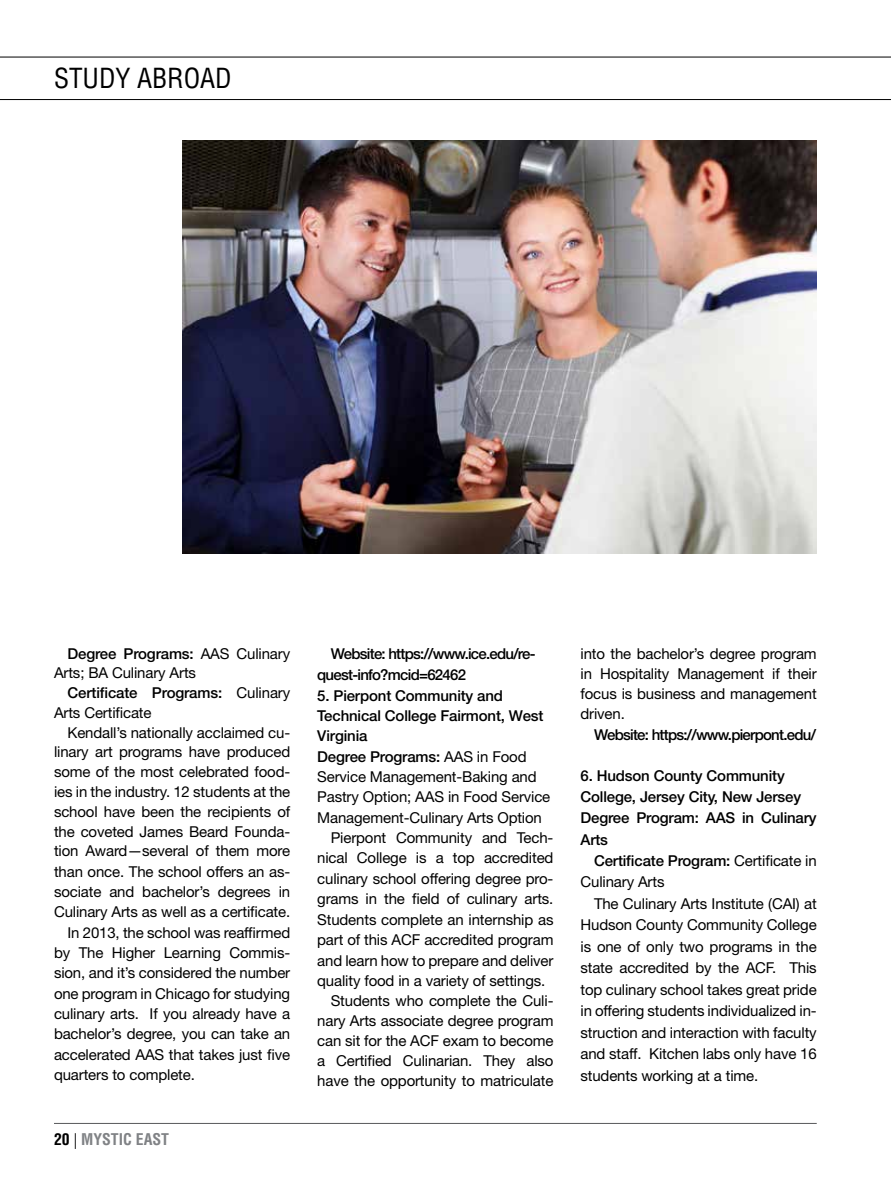
<style>
.page{position:relative;width:891px;height:1188px;background:#fff}
.page>*{position:absolute;margin:0;border:0;box-sizing:border-box;transform-origin:0 0}
.t1{font:condensed 27px "Helvetica LT Std";color:#000}
.t2{font:700 condensed 15.75px "Helvetica LT Std";color:#808285}
.t3{font:15px/21.5px "Helvetica Neue LT Std";letter-spacing:-.01em;color:#000}
.t4{font:500 15px/21.1px "Helvetica Neue LT Std";letter-spacing:-.01em;color:#000}
.t5{font:500 15px/21.6px "Helvetica Neue LT Std";letter-spacing:-.05em;color:#000}
.s1{font-weight:500}
.s2{color:#000}
.s3{font-weight:300;font-stretch:normal;color:#000}
.s4{font-weight:400}
</style>
<div class="page">
<hr style="left:54px;top:1123px;width:763px;height:1px;background:#58595b">
<hr style="left:0;top:57px;width:891px;height:1px;background:#000">
<hr style="left:0;top:99px;width:891px;height:1px;background:#000">
<img style="left:183px;top:140px;width:634px;height:414px">
<h1 class="t1" style="left:54px;top:61px;width:179px">STUDY ABROAD</h1>
<p class="t3" style="left:54px;top:643px;width:238px;line-height:19.8px;text-indent:14px"><span class="s1">Degree Programs:</span> AAS Culinary<br>Arts; BA Culinary Arts</p>
<p class="t3" style="left:54px;top:683px;width:238px;line-height:19.8px;text-indent:14px"><span class="s1">Certificate Programs:</span> Culinary<br>Arts Certificate</p>
<p class="t3" style="left:68px;top:721px;width:224px">Kendall’s nationally acclaimed cu-</p>
<p class="t3" style="left:54px;top:741px;width:238px">linary art programs have produced</p>
<p class="t3" style="left:54px;top:761px;width:238px">some of the most celebrated food-</p>
<p class="t3" style="left:54px;top:781px;width:238px">ies in the industry. 12 students at the</p>
<p class="t3" style="left:54px;top:800px;width:238px">school have been the recipients of</p>
<p class="t3" style="left:54px;top:820px;width:238px">the coveted James Beard Founda-</p>
<p class="t3" style="left:54px;top:840px;width:238px">tion Award—several of them more</p>
<p class="t3" style="left:54px;top:861px;width:238px">than once. The school offers an as-</p>
<p class="t3" style="left:54px;top:881px;width:238px">sociate and bachelor’s degrees in</p>
<p class="t3" style="left:54px;top:901px;width:238px">Culinary Arts as well as a certificate.</p>
<p class="t3" style="left:68px;top:922px;width:224px">In 2013, the school was reaffirmed</p>
<p class="t3" style="left:54px;top:942px;width:238px">by The Higher Learning Commis-</p>
<p class="t3" style="left:54px;top:962px;width:238px">sion, and it’s considered the number</p>
<p class="t3" style="left:54px;top:982px;width:238px">one program in Chicago for studying</p>
<p class="t3" style="left:54px;top:1003px;width:238px">culinary arts. If you already have a</p>
<p class="t3" style="left:54px;top:1023px;width:238px">bachelor’s degree, you can take an</p>
<p class="t3" style="left:54px;top:1043px;width:238px">accelerated AAS that takes just five</p>
<p class="t3" style="left:54px;top:1064px;width:142px">quarters to complete.</p>
<p class="t2" style="left:54px;top:1130px;width:117px"><span class="s2">20</span> <span class="s3">|</span> MYSTIC EAST</p>
<p class="t5" style="left:317px;top:642px;width:220px;text-indent:14px">Website: https://www.ice.edu/re&shy;quest-info?mcid=62462</p>
<p class="t4" style="left:317px;top:685px;width:187px">5. Pierpont Community and</p>
<p class="t4" style="left:317px;top:705px;width:228px">Technical College Fairmont, West</p>
<p class="t4" style="left:317px;top:725px;width:52px">Virginia</p>
<p class="t4" style="left:317px;top:745px;width:211px">Degree Programs: <span class="s4">AAS in Food</span></p>
<p class="t3" style="left:317px;top:766px;width:221px">Service Management-Baking and</p>
<p class="t3" style="left:317px;top:786px;width:235px">Pastry Option; AAS in Food Service</p>
<p class="t3" style="left:317px;top:806px;width:226px">Management-Culinary Arts Option</p>
<p class="t3" style="left:331px;top:827px;width:224px">Pierpont Community and Tech-</p>
<p class="t3" style="left:317px;top:847px;width:238px">nical College is a top accredited</p>
<p class="t3" style="left:317px;top:868px;width:238px">culinary school offering degree pro-</p>
<p class="t3" style="left:317px;top:888px;width:238px">grams in the field of culinary arts.</p>
<p class="t3" style="left:317px;top:909px;width:238px">Students complete an internship as</p>
<p class="t3" style="left:317px;top:929px;width:238px">part of this ACF accredited program</p>
<p class="t3" style="left:317px;top:950px;width:238px">and learn how to prepare and deliver</p>
<p class="t3" style="left:317px;top:970px;width:230px">quality food in a variety of settings.</p>
<p class="t3" style="left:331px;top:990px;width:224px">Students who complete the Culi-</p>
<p class="t3" style="left:317px;top:1010px;width:238px">nary Arts associate degree program</p>
<p class="t3" style="left:317px;top:1030px;width:238px">can sit for the ACF exam to become</p>
<p class="t3" style="left:317px;top:1050px;width:238px">a Certified Culinarian. They also</p>
<p class="t3" style="left:317px;top:1070px;width:238px">have the opportunity to matriculate</p>
<p class="t3" style="left:580px;top:643px;width:238px;line-height:20.2px;text-align:justify">into the bachelor’s degree program in Hospitality Management if their focus is business and management driven.</p>
<p class="t5" style="left:594px;top:724px;width:223px">Website: https://www.pierpont.edu/</p>
<p class="t4" style="left:580px;top:765px;width:238px">6. Hudson County Community<br>College, Jersey City, New Jersey<br>Degree Program: AAS in Culinary<br>Arts</p>
<p class="t3" style="left:580px;top:850px;width:238px;text-indent:14px"><span class="s1">Certificate Program:</span> Certificate in<br>Culinary Arts</p>
<p class="t3" style="left:580px;top:893px;width:238px;text-align:justify;text-indent:14px">The Culinary Arts Institute (CAI) at Hudson County Community College is one of only two programs in the state accredited by the ACF. This top culinary school takes great pride in offering students individualized in&shy;struction and interaction with faculty and staff. Kitchen labs only have 16 students working at a time.</p>
</div>
